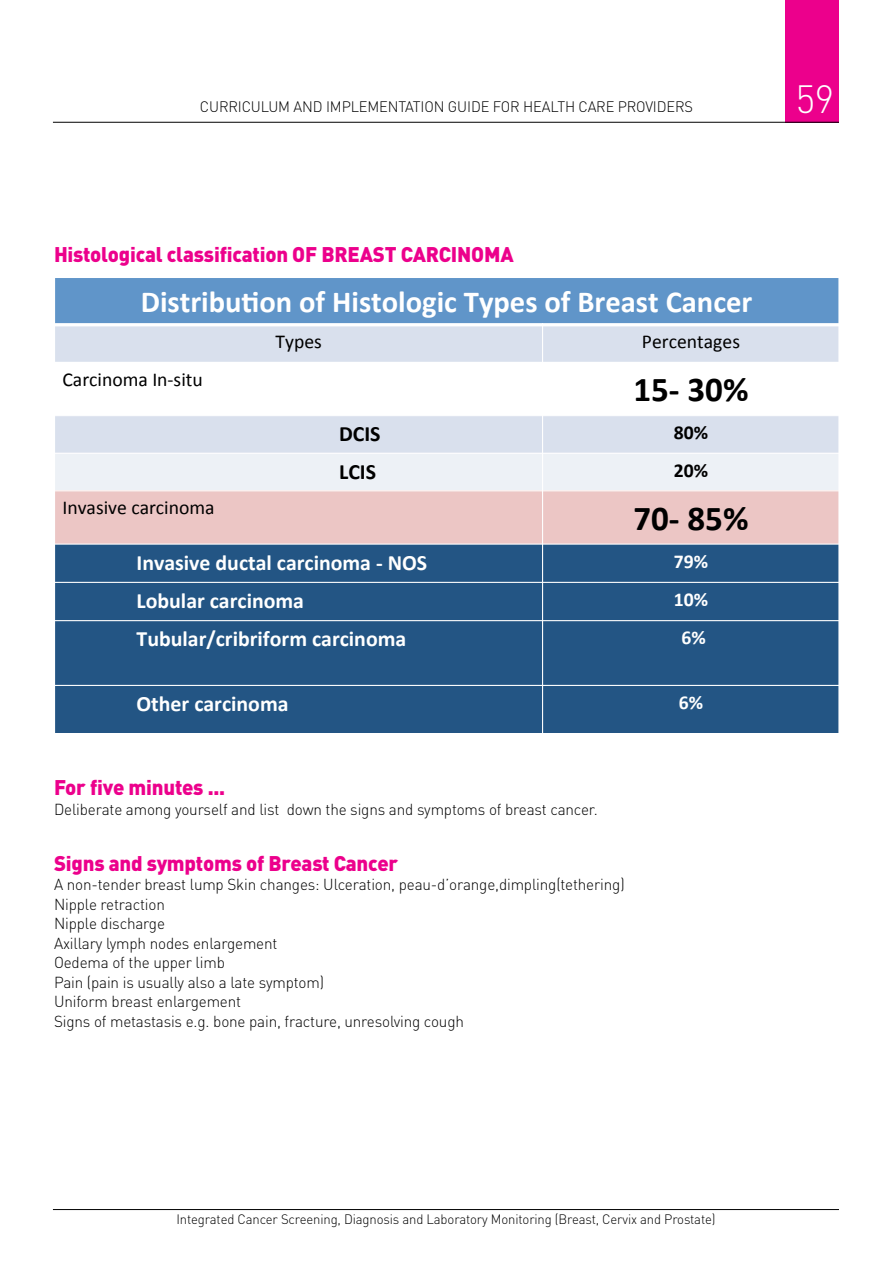
<style>
.page{position:relative;width:893px;height:1263px;background:#fff}
.page>*{position:absolute;margin:0;border:0;box-sizing:border-box;transform-origin:0 0}
.t1{font:300 38.85px "DIN Pro";color:#fff}
.t2{font:700 34.95px "Calibri";color:#000}
.t3{font:700 30.6px "Calibri";color:#fff}
.t4{font:700 21.9px "Calibri";color:#fff}
.t5{font:700 21.9px "Calibri";color:#000}
.t6{font:900 21px "DIN Pro";letter-spacing:-.01em;color:#ec008c}
.t7{font:19.65px "Calibri";color:#000}
.t8{font:700 19.65px "Calibri";color:#fff}
.t9{font:700 19.65px "Calibri";color:#000}
.t10{font:300 15.75px/19.5px "DIN Pro";letter-spacing:-.01em;color:#000}
.t11{font:300 15px "DIN Pro";letter-spacing:-.01em;color:#000}
.t12{font:300 13.5px "DIN Pro";letter-spacing:-.01em;color:#000}
</style>
<div class="page">
<div style="left:786px;top:0;width:53px;height:122px;background:#ec008c"></div>
<hr style="left:53px;top:122px;width:786px;height:1px;background:#000">
<hr style="left:53px;top:1209px;width:786px;height:1px;background:#000">
<div style="left:55px;top:277px;width:784px;height:48px;background:#6095c9"></div>
<div style="left:543px;top:325px;width:296px;height:37px;background:#d9e0ed"></div>
<div style="left:55px;top:325px;width:488px;height:37px;background:#d9e0ed"></div>
<div style="left:543px;top:416px;width:296px;height:37px;background:#d9e0ed"></div>
<div style="left:55px;top:416px;width:488px;height:37px;background:#d9e0ed"></div>
<div style="left:543px;top:453px;width:296px;height:38px;background:#edf1f6"></div>
<div style="left:55px;top:453px;width:488px;height:38px;background:#edf1f6"></div>
<div style="left:543px;top:491px;width:296px;height:53px;background:#ecc6c5"></div>
<div style="left:55px;top:491px;width:488px;height:53px;background:#ecc6c5"></div>
<div style="left:543px;top:544px;width:296px;height:38px;background:#235584"></div>
<div style="left:55px;top:544px;width:488px;height:38px;background:#235584"></div>
<div style="left:543px;top:582px;width:296px;height:39px;background:#235584"></div>
<div style="left:55px;top:582px;width:488px;height:39px;background:#235584"></div>
<div style="left:543px;top:621px;width:296px;height:64px;background:#235584"></div>
<div style="left:55px;top:621px;width:488px;height:64px;background:#235584"></div>
<div style="left:543px;top:685px;width:296px;height:47px;background:#235584"></div>
<div style="left:55px;top:685px;width:488px;height:47px;background:#235584"></div>
<hr style="left:542px;top:323px;width:1px;height:409px;background:#fff">
<hr style="left:54px;top:323px;width:785px;height:3px;background:#fff">
<hr style="left:54px;top:453px;width:785px;height:1px;background:#fff">
<hr style="left:54px;top:490px;width:785px;height:1px;background:#fff">
<hr style="left:54px;top:543px;width:785px;height:2px;background:#fff">
<hr style="left:54px;top:582px;width:785px;height:1px;background:#fff">
<hr style="left:54px;top:620px;width:785px;height:1px;background:#fff">
<hr style="left:54px;top:685px;width:785px;height:1px;background:#fff">
<hr style="left:838px;top:277px;width:1px;height:455px;background:#fff">
<hr style="left:54px;top:277px;width:785px;height:1px;background:#fff">
<p class="t11" style="left:200px;top:95px;width:495px">CURRICULUM AND IMPLEMENTATION GUIDE FOR HEALTH CARE PROVIDERS</p>
<h1 class="t1" style="left:796px;top:69px;width:40px">59</h1>
<h3 class="t6" style="left:54px;top:236px;width:461px">Histological classification OF BREAST CARCINOMA</h3>
<h3 class="t3" style="left:141px;top:282px;width:613px">Distribu(on of Histologic Types of Breast Cancer</h3>
<p class="t7" style="left:276px;top:329px;width:48px">Types</p>
<p class="t7" style="left:642px;top:329px;width:100px">Percentages</p>
<h2 class="t2" style="left:633px;top:367px;width:117px">15--‐ 30%</h2>
<p class="t7" style="left:62px;top:367px;width:142px">Carcinoma In--‐situ</p>
<p class="t7" style="left:62px;top:495px;width:154px">Invasive carcinoma</p>
<h3 class="t5" style="left:339px;top:420px;width:43px">DCIS</h3>
<p class="t9" style="left:674px;top:420px;width:36px">80%</p>
<h3 class="t5" style="left:339px;top:458px;width:38px">LCIS</h3>
<p class="t9" style="left:674px;top:458px;width:36px">20%</p>
<h2 class="t2" style="left:633px;top:496px;width:117px">70--‐ 85%</h2>
<h3 class="t4" style="left:137px;top:549px;width:292px">Invasive ductal carcinoma --‐ NOS</h3>
<p class="t8" style="left:674px;top:549px;width:36px">79%</p>
<h3 class="t4" style="left:137px;top:587px;width:169px">Lobular carcinoma</h3>
<p class="t8" style="left:674px;top:587px;width:36px">10%</p>
<h3 class="t4" style="left:137px;top:625px;width:271px">Tubular/cribriform carcinoma</h3>
<p class="t8" style="left:682px;top:625px;width:26px">6%</p>
<h3 class="t4" style="left:137px;top:690px;width:154px">Other carcinoma</h3>
<p class="t8" style="left:679px;top:690px;width:26px">6%</p>
<h3 class="t6" style="left:54px;top:770px;width:173px">For five minutes ...</h3>
<p class="t10" style="left:54px;top:798px;width:545px">Deliberate among yourself and list down the signs and symptoms of breast cancer.</p>
<h3 class="t6" style="left:54px;top:845px;width:346px">Signs and symptoms of Breast Cancer</h3>
<p class="t10" style="left:54px;top:873px;width:572px">A non-tender breast lump Skin changes: Ulceration, peau-d’orange,dimpling(tethering)<br>Nipple retraction<br>Nipple discharge<br>Axillary lymph nodes enlargement<br>Oedema of the upper limb<br>Pain (pain is usually also a late symptom)<br>Uniform breast enlargement<br>Signs of metastasis e.g. bone pain, fracture, unresolving cough</p>
<p class="t12" style="left:176px;top:1208px;width:541px">Integrated Cancer Screening, Diagnosis and Laboratory Monitoring (Breast, Cervix and Prostate)</p>
</div>
